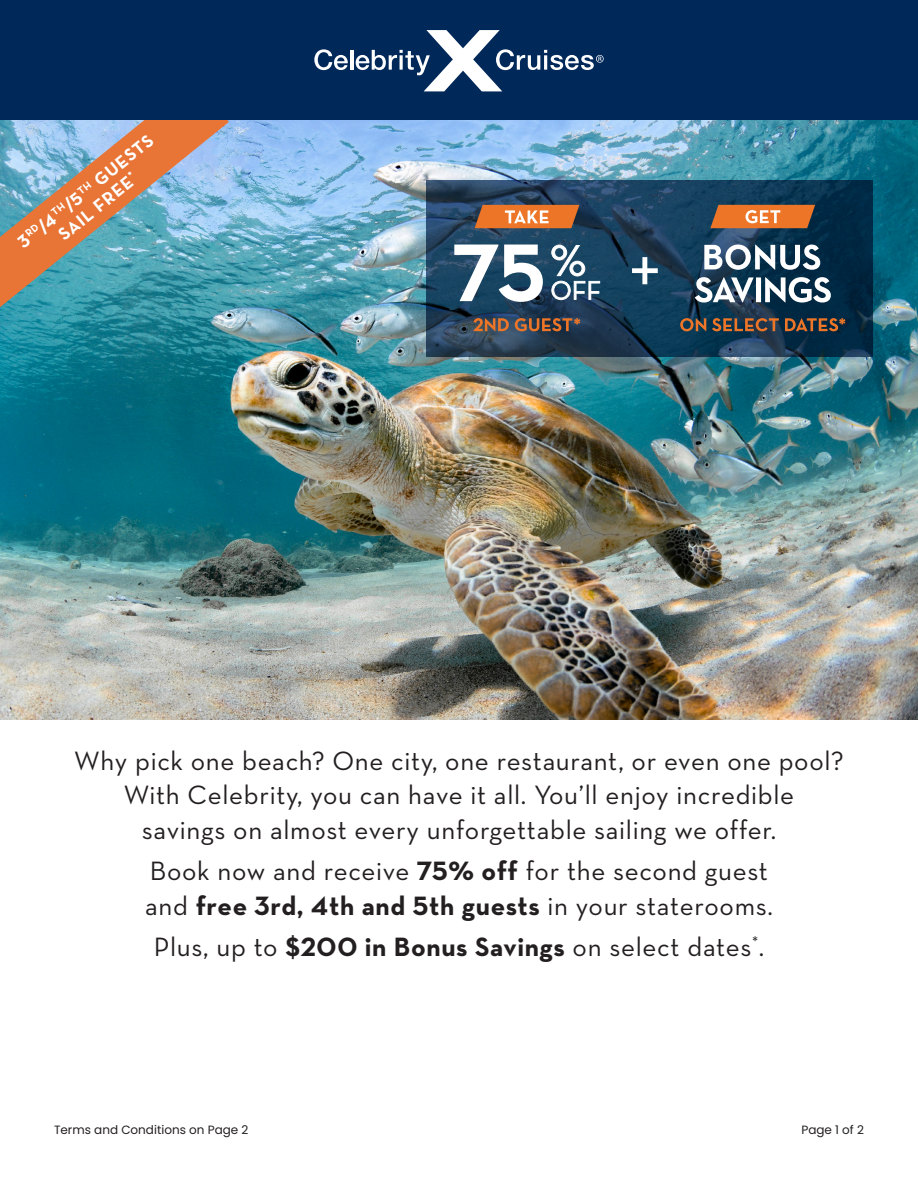
<style>
.page{position:relative;width:918px;height:1188px;background:#fff}
.page>*{position:absolute;margin:0;border:0;box-sizing:border-box;transform-origin:0 0}
.t1{font:27px "Neutraface Text";letter-spacing:.025em;color:#231f20}
.t2{font:700 27px "Neutraface Text";letter-spacing:.025em;color:#231f20}
.t3{font:700 18px "Neutraface Text";color:#fff}
.t4{font:12px "Poppins";color:#231f20}
.s1{font-weight:700}
.s2{font-weight:400}
</style>
<div class="page">
<img style="left:0;top:120px;width:918px;height:599px">
<svg style="left:0;top:120px;width:229px;height:187px;background:#919d9b"></svg>
<div style="left:0;top:0;width:918px;height:120px;background:#002859"></div>
<svg style="left:314px;top:49px;width:34px;height:21px"></svg>
<hr style="left:350px;top:50px;width:3px;height:20px;background:#fff">
<svg style="left:356px;top:30px;width:248px;height:61px"></svg>
<svg style="left:427px;top:180px;width:446px;height:176px;background:#173a56"></svg>
<svg style="left:632px;top:257px;width:26px;height:27px"></svg>
<svg style="left:473px;top:318px;width:36px;height:13px"></svg>
<svg style="left:515px;top:318px;width:65px;height:13px"></svg>
<svg style="left:454px;top:245px;width:89px;height:57px"></svg>
<svg style="left:551px;top:245px;width:49px;height:55px"></svg>
<svg style="left:475px;top:205px;width:104px;height:23px;background:#df7f41"></svg>
<svg style="left:680px;top:318px;width:26px;height:13px"></svg>
<svg style="left:712px;top:318px;width:67px;height:13px"></svg>
<svg style="left:785px;top:318px;width:60px;height:13px"></svg>
<svg style="left:710px;top:205px;width:105px;height:23px;background:#db7b3c"></svg>
<svg style="left:704px;top:245px;width:116px;height:25px"></svg>
<svg style="left:695px;top:277px;width:136px;height:26px"></svg>
<p class="t3" style="left:13px;top:235px;width:170px;rotate:-39deg">3<sup>RD</sup>/4<sup>TH</sup>/5<sup>TH</sup> GUESTS</p>
<p class="t3" style="left:53px;top:227px;width:97px;rotate:-39deg">SAIL FREE<sup>*</sup></p>
<p class="t1" style="left:74px;top:744px;width:771px">Why pick one beach? One city, one restaurant, or even one pool?</p>
<p class="t1" style="left:124px;top:778px;width:672px">With Celebrity, you can have it all. You’ll enjoy incredible</p>
<p class="t1" style="left:142px;top:813px;width:636px">savings on almost every unforgettable sailing we offer.</p>
<p class="t1" style="left:150px;top:854px;width:620px">Book now and receive <span class="s1">75% off</span> for the second guest</p>
<p class="t2" style="left:145px;top:888px;width:629px"><span class="s2">and</span> free 3rd, 4th and 5th guests <span class="s2">in your staterooms.</span></p>
<p class="t1" style="left:154px;top:930px;width:612px">Plus, up to <span class="s1">$200 in Bonus Savings</span> on select dates<sup>*</sup>.</p>
<p class="t4" style="left:54px;top:1122px;width:196px">Terms and Conditions on Page 2</p>
<p class="t4" style="left:801px;top:1123px;width:64px">Page 1 of 2</p>
</div>
